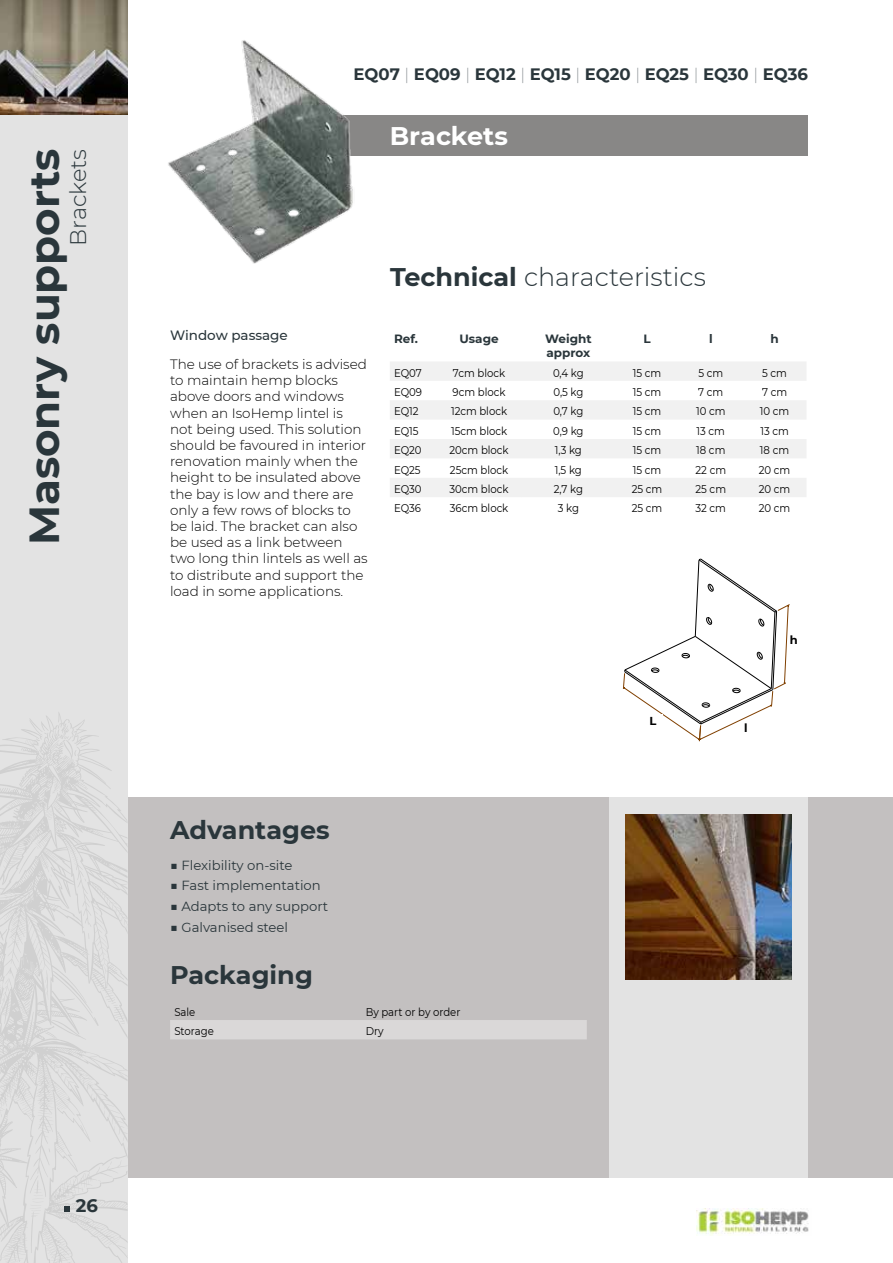
<style>
.page{position:relative;width:893px;height:1263px;background:#fff}
.page>*{position:absolute;margin:0;border:0;box-sizing:border-box;transform-origin:0 0}
.t1{font:700 42px "Montserrat";color:#2a363b}
.t2{font:300 25.5px "Montserrat";color:#2a363b}
.t3{font:700 25.5px "Montserrat";color:#2a363b}
.t4{font:700 25.5px "Montserrat";color:#fff}
.t5{font:300 22.5px "Montserrat";color:#2a363b}
.t6{font:700 18px "Montserrat";color:#2a363b}
.t7{font:700 16.5px "Montserrat";color:#2a363b}
.t8{font:300 13.5px/16.2px "Montserrat";color:#000}
.t9{font:500 13.5px "Montserrat";color:#2a363b}
.t10{font:13.2px "Montserrat";color:#2a363b}
.t11{font:700 12px/14.4px "Montserrat";color:#2a363b}
.t12{font:700 11.55px "Montserrat";color:#000}
.t13{font:11.25px "Montserrat";color:#000;scale:.9 1}
.s1{font-weight:100}
.s2{font-weight:700}
</style>
<div class="page">
<div style="left:128px;top:797px;width:765px;height:381px;background:#c3c0c0"></div>
<div style="left:170px;top:1020px;width:417px;height:19px;background:#dad8d8"></div>
<div style="left:314px;top:115px;width:494px;height:40px;background:#888786"></div>
<img style="left:168px;top:40px;width:187px;height:224px">
<svg style="left:390px;top:362px;width:416px;height:135px;fill:#f1f1f1"></svg>
<div style="left:609px;top:797px;width:199px;height:381px;background:#e3e3e3"></div>
<img style="left:626px;top:814px;width:165px;height:166px">
<svg style="left:623px;top:558px;width:167px;height:183px"></svg>
<div style="left:649px;top:714px;width:14px;height:11px;background:#fff"></div>
<div style="left:744px;top:721px;width:11px;height:14px;background:#fff"></div>
<div style="left:0;top:0;width:128px;height:1263px;background:#e3e3e3"></div>
<svg style="left:0;top:712px;width:128px;height:551px"></svg>
<img style="left:0;top:0;width:128px;height:115px">
<svg style="left:64px;top:1206px;width:6px;height:6px"></svg>
<img style="left:697px;top:1208px;width:112px;height:28px">
<h1 class="t1" style="left:14px;top:545px;width:398px;rotate:-90deg">Masonry supports</h1>
<h3 class="t5" style="left:63px;top:246px;width:98px;rotate:-90deg">Brackets</h3>
<h3 class="t6" style="left:76px;top:1192px;width:24px">26</h3>
<p class="t7" style="left:354px;top:62px;width:456px">EQ07 <span class="s1">|</span> EQ09 <span class="s1">|</span> EQ12 <span class="s1">|</span> EQ15 <span class="s1">|</span> EQ20 <span class="s1">|</span> EQ25 <span class="s1">|</span> EQ30 <span class="s1">|</span> EQ36</p>
<h2 class="t4" style="left:390px;top:117px;width:120px">Brackets</h2>
<p class="t9" style="left:170px;top:326px;width:119px">Window passage</p>
<p class="t8" style="left:170px;top:356px;width:199px">The use of brackets is advised to maintain hemp blocks above doors and windows when an IsoHemp lintel is not being used. This solution should be favoured in interior renovation mainly when the height to be insulated above the bay is low and there are only a few rows of blocks to be laid. The bracket can also be used as a link between two long thin lintels as well as to distribute and support the load in some applications.</p>
<h2 class="t2" style="left:390px;top:259px;width:317px"><span class="s2">Technical</span> characteristics</h2>
<p class="t11" style="left:394px;top:331px;width:26px">Ref.</p>
<p class="t11" style="left:459px;top:331px;width:41px">Usage</p>
<p class="t11" style="left:545px;top:331px;width:48px">Weight approx</p>
<p class="t11" style="left:643px;top:331px;width:9px">L</p>
<p class="t11" style="left:709px;top:331px;width:5px">l</p>
<p class="t11" style="left:770px;top:331px;width:10px">h</p>
<p class="t13" style="left:394px;top:365px;width:32px">EQ07</p>
<p class="t13" style="left:453px;top:365px;width:59px">7cm block</p>
<p class="t13" style="left:553px;top:365px;width:36px">0,4 kg</p>
<p class="t13" style="left:633px;top:365px;width:33px">15 cm</p>
<p class="t13" style="left:698px;top:365px;width:29px">5 cm</p>
<p class="t13" style="left:762px;top:365px;width:29px">5 cm</p>
<p class="t13" style="left:394px;top:384px;width:33px">EQ09</p>
<p class="t13" style="left:453px;top:384px;width:60px">9cm block</p>
<p class="t13" style="left:553px;top:384px;width:35px">0,5 kg</p>
<p class="t13" style="left:633px;top:384px;width:33px">15 cm</p>
<p class="t13" style="left:698px;top:384px;width:29px">7 cm</p>
<p class="t13" style="left:762px;top:384px;width:29px">7 cm</p>
<p class="t13" style="left:394px;top:404px;width:29px">EQ12</p>
<p class="t13" style="left:451px;top:404px;width:64px">12cm block</p>
<p class="t13" style="left:553px;top:404px;width:35px">0,7 kg</p>
<p class="t13" style="left:633px;top:404px;width:33px">15 cm</p>
<p class="t13" style="left:696px;top:404px;width:34px">10 cm</p>
<p class="t13" style="left:760px;top:404px;width:34px">10 cm</p>
<p class="t13" style="left:394px;top:423px;width:29px">EQ15</p>
<p class="t13" style="left:451px;top:423px;width:64px">15cm block</p>
<p class="t13" style="left:553px;top:423px;width:35px">0,9 kg</p>
<p class="t13" style="left:633px;top:423px;width:33px">15 cm</p>
<p class="t13" style="left:697px;top:423px;width:33px">13 cm</p>
<p class="t13" style="left:760px;top:423px;width:33px">13 cm</p>
<p class="t13" style="left:394px;top:442px;width:32px">EQ20</p>
<p class="t13" style="left:449px;top:442px;width:67px">20cm block</p>
<p class="t13" style="left:555px;top:442px;width:32px">1,3 kg</p>
<p class="t13" style="left:633px;top:442px;width:33px">15 cm</p>
<p class="t13" style="left:696px;top:442px;width:34px">18 cm</p>
<p class="t13" style="left:760px;top:442px;width:34px">18 cm</p>
<p class="t13" style="left:394px;top:462px;width:31px">EQ25</p>
<p class="t13" style="left:450px;top:462px;width:66px">25cm block</p>
<p class="t13" style="left:555px;top:462px;width:32px">1,5 kg</p>
<p class="t13" style="left:633px;top:462px;width:33px">15 cm</p>
<p class="t13" style="left:695px;top:462px;width:35px">22 cm</p>
<p class="t13" style="left:759px;top:462px;width:37px">20 cm</p>
<p class="t13" style="left:394px;top:481px;width:32px">EQ30</p>
<p class="t13" style="left:449px;top:481px;width:67px">30cm block</p>
<p class="t13" style="left:554px;top:481px;width:34px">2,7 kg</p>
<p class="t13" style="left:632px;top:481px;width:35px">25 cm</p>
<p class="t13" style="left:695px;top:481px;width:35px">25 cm</p>
<p class="t13" style="left:759px;top:481px;width:37px">20 cm</p>
<p class="t13" style="left:394px;top:501px;width:31px">EQ36</p>
<p class="t13" style="left:450px;top:501px;width:67px">36cm block</p>
<p class="t13" style="left:558px;top:501px;width:25px">3 kg</p>
<p class="t13" style="left:632px;top:501px;width:35px">25 cm</p>
<p class="t13" style="left:695px;top:501px;width:35px">32 cm</p>
<p class="t13" style="left:759px;top:501px;width:37px">20 cm</p>
<p class="t12" style="left:790px;top:632px;width:9px">h</p>
<p class="t12" style="left:649px;top:713px;width:8px">L</p>
<p class="t12" style="left:744px;top:720px;width:5px">l</p>
<h2 class="t3" style="left:170px;top:812px;width:161px">Advantages</h2>
<p class="t10" style="left:170px;top:856px;width:124px">■ Flexibility on-site</p>
<p class="t10" style="left:170px;top:877px;width:152px">■ Fast implementation</p>
<p class="t10" style="left:170px;top:897px;width:160px">■ Adapts to any support</p>
<p class="t10" style="left:170px;top:918px;width:120px">■ Galvanised steel</p>
<h2 class="t3" style="left:170px;top:956px;width:144px">Packaging</h2>
<p class="t13" style="left:174px;top:1004px;width:25px">Sale</p>
<p class="t13" style="left:366px;top:1004px;width:107px">By part or by order</p>
<p class="t13" style="left:174px;top:1023px;width:45px">Storage</p>
<p class="t13" style="left:366px;top:1023px;width:22px">Dry</p>
</div>
